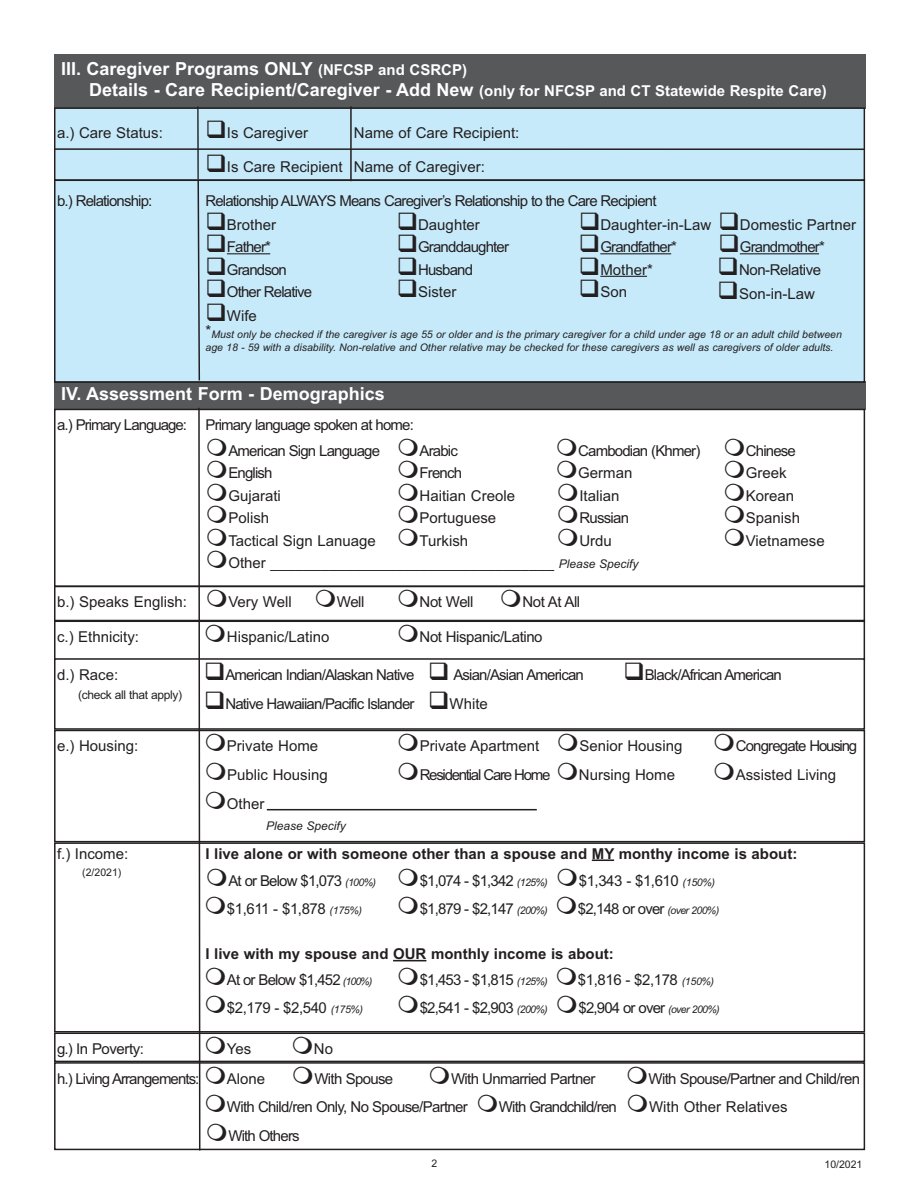
<style>
.page{position:relative;width:918px;height:1188px;background:#fff}
.page>*{position:absolute;margin:0;border:0;box-sizing:border-box;transform-origin:0 0}
.t1{font:700 18px "Arial";color:#fff}
.t2{font:15px/25.5px "Arial";letter-spacing:-.045em;color:#231f20}
.t3{font:15px "Arial";color:#231f20}
.t4{font:700 15px/27px "Arial";color:#231f20}
.t5{font:700 15px "Arial";color:#fff}
.t6{font:15px "Arial";letter-spacing:-.085em;color:#231f20}
.t7{font:12px "Arial";letter-spacing:-.03em;color:#231f20}
.t8{font:italic 12px "Arial";color:#231f20}
.t9{font:italic 10.5px/13.5px "Arial";color:#231f20}
.t10{font:10.5px "Arial";color:#231f20}
.s1{font-size:15px}
.s2{font-size:18px}
.s3{font-style:italic;font-size:12px}
.s4{font-weight:400}
.s5{font-weight:400;font-style:italic;font-size:10.5px}
.s6{font-style:italic;font-size:10.5px}
</style>
<div class="page">
<div style="left:54px;top:842px;width:811px;height:191px;border:2px solid #231f20"></div>
<hr style="left:592px;top:859px;width:22px;height:2px;background:#231f20">
<hr style="left:393px;top:960px;width:33px;height:1px;background:#231f20">
<div style="left:54px;top:1062px;width:811px;height:88px;border:2px solid #231f20"></div>
<div style="left:54px;top:1033px;width:811px;height:29px;border:2px solid #231f20"></div>
<div style="left:54px;top:730px;width:811px;height:112px;border:2px solid #231f20"></div>
<div style="left:54px;top:381px;width:811px;height:29px;background:#57585a"></div>
<div style="left:54px;top:54px;width:811px;height:55px;background:#57585a"></div>
<div style="left:56px;top:181px;width:808px;height:200px;background:#c6eafa"></div>
<div style="left:54px;top:179px;width:811px;height:204px;border:2px solid #231f20"></div>
<hr style="left:227px;top:253px;width:43px;height:1px;background:#231f20">
<hr style="left:600px;top:253px;width:71px;height:1px;background:#231f20">
<hr style="left:740px;top:253px;width:79px;height:1px;background:#231f20">
<hr style="left:600px;top:276px;width:47px;height:1px;background:#231f20">
<div style="left:57px;top:110px;width:805px;height:68px;background:#c6eafa"></div>
<svg style="left:196px;top:106px;width:5px;height:276px"></svg>
<hr style="left:197px;top:109px;width:2px;height:70px;background:#425159">
<div style="left:54px;top:107px;width:811px;height:74px;border:2px solid #231f20"></div>
<hr style="left:54px;top:148px;width:810px;height:2px;background:#231f20">
<hr style="left:350px;top:106px;width:2px;height:75px;background:#231f20">
<hr style="left:267px;top:809px;width:270px;height:1px;background:#231f20">
<div style="left:54px;top:585px;width:811px;height:37px;border:2px solid #231f20"></div>
<div style="left:54px;top:409px;width:811px;height:178px;border:2px solid #231f20"></div>
<div style="left:54px;top:658px;width:811px;height:72px;border:2px solid #231f20"></div>
<svg style="left:197px;top:408px;width:29px;height:743px"></svg>
<p class="t1" style="left:61px;top:58px;width:408px">III. Caregiver Programs ONLY <span class="s1">(NFCSP and CSRCP)</span></p>
<p class="t5" style="left:89px;top:82px;width:739px"><span class="s2">Details - Care Recipient/Caregiver - Add New</span> (only for NFCSP and CT Statewide Respite Care)</p>
<p class="t3" style="left:57px;top:124px;width:107px">a.) Care Status:</p>
<p class="t3" style="left:206px;top:124px;width:104px">❑Is Caregiver</p>
<p class="t3" style="left:354px;top:124px;width:167px">Name of Care Recipient:</p>
<p class="t3" style="left:206px;top:158px;width:281px">❑Is Care Recipient Name of Caregiver:</p>
<p class="t2" style="left:57px;top:188px;width:97px">b.) Relationship:</p>
<p class="t2" style="left:205px;top:188px;width:453px">Relationship ALWAYS Means Caregiver’s Relationship to the Care Recipient</p>
<p class="t3" style="left:206px;top:216px;width:72px">❑Brother</p>
<p class="t3" style="left:397px;top:216px;width:85px">❑Daughter</p>
<p class="t3" style="left:579px;top:216px;width:279px">❑Daughter-in-Law ❑Domestic Partner</p>
<p class="t2" style="left:206px;top:234px;width:67px">❑Father*</p>
<p class="t2" style="left:397px;top:234px;width:114px">❑Granddaughter</p>
<p class="t2" style="left:579px;top:234px;width:100px">❑Grandfather*</p>
<p class="t2" style="left:718px;top:234px;width:108px">❑Grandmother*</p>
<p class="t2" style="left:206px;top:257px;width:83px">❑Grandson</p>
<p class="t2" style="left:397px;top:257px;width:78px">❑Husband</p>
<p class="t2" style="left:579px;top:257px;width:75px">❑Mother*</p>
<p class="t2" style="left:718px;top:257px;width:105px">❑Non-Relative</p>
<p class="t2" style="left:206px;top:279px;width:108px">❑Other Relative</p>
<p class="t2" style="left:397px;top:279px;width:61px">❑Sister</p>
<p class="t2" style="left:579px;top:279px;width:50px">❑Son</p>
<p class="t2" style="left:718px;top:281px;width:99px">❑Son-in-Law</p>
<p class="t2" style="left:206px;top:303px;width:53px">❑Wife</p>
<p class="t9" style="left:205px;top:328px;width:638px"><sup>*</sup>Must only be checked if the caregiver is age 55 or older and is the primary caregiver for a child under age 18 or an adult child between age 18 - 59 with a disability. Non-relative and Other relative may be checked for these caregivers as well as caregivers of older adults.</p>
<p class="t1" style="left:61px;top:384px;width:325px">IV. Assessment Form - Demographics</p>
<p class="t2" style="left:228px;top:412px;width:187px;text-indent:-171px">a.) Primary Language: Primary language spoken at home:<br>American Sign Language</p>
<p class="t2" style="left:420px;top:438px;width:40px">Arabic</p>
<p class="t2" style="left:578px;top:438px;width:124px">Cambodian (Khmer)</p>
<p class="t2" style="left:746px;top:438px;width:52px">Chinese</p>
<p class="t2" style="left:228px;top:460px;width:46px">English</p>
<p class="t2" style="left:420px;top:460px;width:44px">French</p>
<p class="t2" style="left:578px;top:460px;width:56px">German</p>
<p class="t2" style="left:746px;top:460px;width:42px">Greek</p>
<p class="t3" style="left:228px;top:487px;width:54px">Gujarati</p>
<p class="t3" style="left:420px;top:487px;width:97px">Haitian Creole</p>
<p class="t3" style="left:579px;top:487px;width:42px">Italian</p>
<p class="t2" style="left:746px;top:483px;width:50px">Korean</p>
<p class="t2" style="left:228px;top:505px;width:42px">Polish</p>
<p class="t3" style="left:420px;top:509px;width:78px">Portuguese</p>
<p class="t2" style="left:579px;top:505px;width:51px">Russian</p>
<p class="t3" style="left:746px;top:509px;width:56px">Spanish</p>
<p class="t3" style="left:228px;top:532px;width:149px">Tactical Sign Lanuage</p>
<p class="t3" style="left:420px;top:532px;width:50px">Turkish</p>
<p class="t2" style="left:579px;top:528px;width:34px">Urdu</p>
<p class="t3" style="left:746px;top:532px;width:80px">Vietnamese</p>
<p class="t2" style="left:228px;top:550px;width:412px">Other __________________________________ <span class="s3">Please Specify</span></p>
<p class="t3" style="left:57px;top:593px;width:132px">b.) Speaks English:</p>
<p class="t3" style="left:228px;top:593px;width:65px">Very Well</p>
<p class="t2" style="left:337px;top:589px;width:29px">Well</p>
<p class="t2" style="left:420px;top:589px;width:55px">Not Well</p>
<p class="t2" style="left:522px;top:589px;width:59px">Not At All</p>
<p class="t3" style="left:57px;top:628px;width:84px">c.) Ethnicity:</p>
<p class="t3" style="left:227px;top:628px;width:104px">Hispanic/Latino</p>
<p class="t2" style="left:420px;top:624px;width:124px">Not Hispanic/Latino</p>
<p class="t2" style="left:57px;top:662px;width:63px">d.) Race:</p>
<p class="t2" style="left:204px;top:662px;width:381px">❑American Indian/Alaskan Native ❑ Asian/Asian American</p>
<p class="t2" style="left:623px;top:662px;width:160px">❑Black/African American</p>
<p class="t2" style="left:204px;top:691px;width:285px">❑Native Hawaiian/Pacific Islander ❑White</p>
<p class="t7" style="left:78px;top:688px;width:106px">(check all that apply)</p>
<p class="t3" style="left:57px;top:737px;width:83px">e.) Housing:</p>
<p class="t3" style="left:227px;top:737px;width:93px">Private Home</p>
<p class="t3" style="left:420px;top:737px;width:121px">Private Apartment</p>
<p class="t3" style="left:579px;top:737px;width:104px">Senior Housing</p>
<p class="t2" style="left:736px;top:733px;width:123px">Congregate Housing</p>
<p class="t3" style="left:227px;top:766px;width:102px">Public Housing</p>
<p class="t6" style="left:420px;top:766px;width:132px">Residential Care Home</p>
<p class="t3" style="left:579px;top:766px;width:98px">Nursing Home</p>
<p class="t3" style="left:736px;top:766px;width:102px">Assisted Living</p>
<p class="t2" style="left:227px;top:791px;width:39px">Other</p>
<p class="t8" style="left:266px;top:819px;width:81px">Please Specify</p>
<p class="t2" style="left:57px;top:841px;width:73px">f.) Income:</p>
<p class="t4" style="left:228px;top:840px;width:571px;text-indent:-23px">I live alone or with someone other than a spouse and MY monthy income is about:<br><span class="s4">At or Below $1,073</span> <span class="s5">(100%)</span></p>
<p class="t10" style="left:82px;top:866px;width:41px">(2/2021)</p>
<p class="t2" style="left:420px;top:868px;width:130px">$1,074 - $1,342 <span class="s6">(125%)</span></p>
<p class="t2" style="left:579px;top:868px;width:138px">$1,343 - $1,610 <span class="s6">(150%)</span></p>
<p class="t2" style="left:227px;top:896px;width:137px">$1,611 - $1,878 <span class="s6">(175%)</span></p>
<p class="t2" style="left:420px;top:896px;width:130px">$1,879 - $2,147 <span class="s6">(200%)</span></p>
<p class="t2" style="left:578px;top:896px;width:143px">$2,148 or over <span class="s6">(over 200%)</span></p>
<p class="t4" style="left:227px;top:941px;width:389px;line-height:25.7px;text-indent:-21px">I live with my spouse and OUR monthly income is about:<br><span class="s4">At or Below $1,452</span> <span class="s5">(100%)</span></p>
<p class="t2" style="left:420px;top:967px;width:130px">$1,453 - $1,815 <span class="s6">(125%)</span></p>
<p class="t2" style="left:578px;top:967px;width:138px">$1,816 - $2,178 <span class="s6">(150%)</span></p>
<p class="t2" style="left:227px;top:995px;width:138px">$2,179 - $2,540 <span class="s6">(175%)</span></p>
<p class="t2" style="left:420px;top:995px;width:130px">$2,541 - $2,903 <span class="s6">(200%)</span></p>
<p class="t2" style="left:579px;top:995px;width:143px">$2,904 or over <span class="s6">(over 200%)</span></p>
<p class="t2" style="left:57px;top:1036px;width:89px">g.) In Poverty:</p>
<p class="t2" style="left:227px;top:1036px;width:26px">Yes</p>
<p class="t2" style="left:314px;top:1036px;width:21px">No</p>
<p class="t2" style="left:57px;top:1066px;width:144px">h.) Living Arrangements:</p>
<p class="t2" style="left:227px;top:1066px;width:40px">Alone</p>
<p class="t2" style="left:314px;top:1066px;width:80px">With Spouse</p>
<p class="t2" style="left:451px;top:1066px;width:146px">With Unmarried Partner</p>
<p class="t2" style="left:649px;top:1066px;width:213px">With Spouse/Partner and Child/ren</p>
<p class="t2" style="left:227px;top:1095px;width:242px">With Child/ren Only, No Spouse/Partner</p>
<p class="t2" style="left:499px;top:1095px;width:119px">With Grandchild/ren</p>
<p class="t3" style="left:649px;top:1099px;width:140px">With Other Relatives</p>
<p class="t2" style="left:228px;top:1123px;width:73px">With Others</p>
<p class="t10" style="left:432px;top:1157px;width:7px">2</p>
<p class="t10" style="left:825px;top:1158px;width:39px">10/2021</p>
</div>
